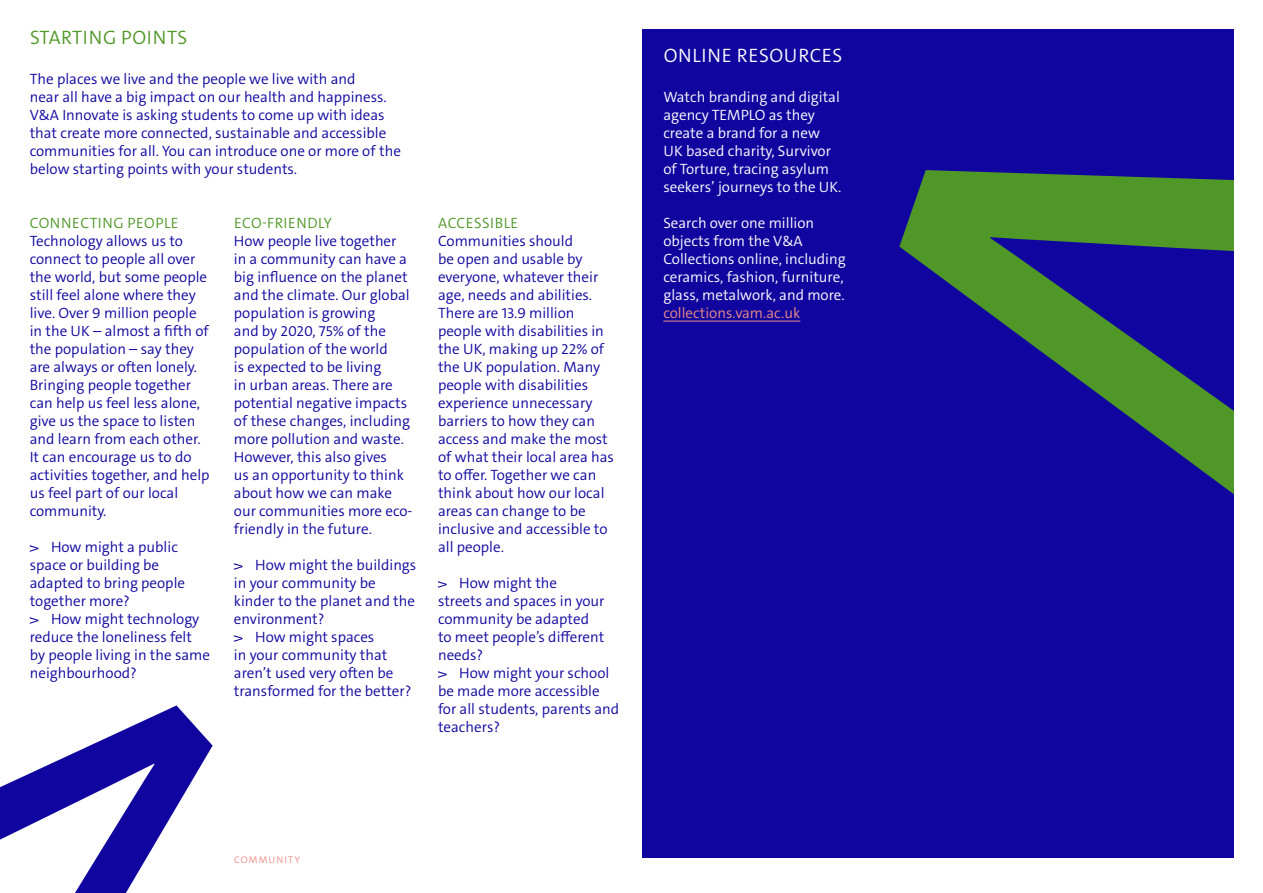
<style>
.page{position:relative;width:1263px;height:893px;background:#fff}
.page>*{position:absolute;margin:0;border:0;box-sizing:border-box;transform-origin:0 0}
.t1{font:300 19.5px "V&A The Sans C6 s";letter-spacing:.03em;color:#fff}
.t2{font:300 19.5px "V&A The Sans C6 s";letter-spacing:.03em;color:#4f9726}
.t3{font:300 15px/18px "V&A The Sans C6 s";color:#10069f}
.t4{font:300 15px/18px "V&A The Sans C6 s";color:#fff}
.t5{font:300 15px "V&A The Sans C6 s";letter-spacing:.03em;color:#4f9726}
.t6{font:300 15px "V&A The Sans C6 s";color:#ed8a85}
.t7{font:300 9.75px "V&A The Sans C6 s";letter-spacing:.12em;color:#ed8a85}
</style>
<div class="page">
<svg style="left:234px;top:563px;width:8px;height:7px"></svg>
<svg style="left:234px;top:635px;width:8px;height:7px"></svg>
<svg style="left:438px;top:581px;width:9px;height:7px"></svg>
<svg style="left:438px;top:671px;width:9px;height:7px"></svg>
<svg style="left:0;top:705px;width:213px;height:188px"></svg>
<svg style="left:30px;top:545px;width:8px;height:7px"></svg>
<svg style="left:30px;top:617px;width:8px;height:7px"></svg>
<div style="left:642px;top:30px;width:591px;height:828px;background:#10069f"></div>
<svg style="left:899px;top:170px;width:334px;height:324px"></svg>
<hr style="left:663px;top:321px;width:137px;height:1px;background:#ed8a85">
<h1 class="t2" style="left:30px;top:25px;width:159px">STARTING POINTS</h1>
<p class="t3" style="left:30px;top:70px;width:373px">The places we live and the people we live with and<br>near all have a big impact on our health and happiness.<br>V&amp;A Innovate is asking students to come up with ideas that create more connected, sustainable and accessible communities for all. You can introduce one or more of the below starting points with your students.</p>
<p class="t5" style="left:234px;top:213px;width:99px">ECO-FRIENDLY</p>
<p class="t3" style="left:234px;top:232px;width:180px">How people live together in a community can have a big influence on the planet and the climate. Our global population is growing<br>and by 2020, 75% of the population of the world<br>is expected to be living<br>in urban areas. There are potential negative impacts of these changes, including more pollution and waste.<br>However, this also gives<br>us an opportunity to think about how we can make our communities more eco&shy;friendly in the future.</p>
<p class="t3" style="left:255px;top:556px;width:163px">How might the buildings</p>
<p class="t3" style="left:234px;top:574px;width:143px">in your community be</p>
<p class="t3" style="left:234px;top:592px;width:183px">kinder to the planet and the</p>
<p class="t3" style="left:234px;top:610px;width:92px">environment?</p>
<p class="t3" style="left:255px;top:628px;width:121px">How might spaces</p>
<p class="t3" style="left:234px;top:646px;width:155px">in your community that</p>
<p class="t3" style="left:234px;top:664px;width:161px">aren’t used very often be</p>
<p class="t3" style="left:234px;top:682px;width:179px">transformed for the better?</p>
<p class="t5" style="left:30px;top:213px;width:150px">CONNECTING PEOPLE</p>
<p class="t3" style="left:30px;top:232px;width:181px">Technology allows us to connect to people all over the world, but some people still feel alone where they live. Over 9 million people in the UK – almost a fifth of the population – say they are always or often lonely.<br>Bringing people together can help us feel less alone, give us the space to listen and learn from each other.<br>It can encourage us to do activities together, and help us feel part of our local community.</p>
<p class="t3" style="left:30px;top:538px;width:157px;text-indent:21px">How might a public space or building be adapted to bring people together more?</p>
<p class="t3" style="left:30px;top:610px;width:182px;text-indent:21px">How might technology reduce the loneliness felt by people living in the same neighbourhood?</p>
<p class="t5" style="left:438px;top:213px;width:82px">ACCESSIBLE</p>
<p class="t3" style="left:438px;top:232px;width:177px">Communities should<br>be open and usable by everyone, whatever their age, needs and abilities.<br>There are 13.9 million people with disabilities in the UK, making up 22% of the UK population. Many people with disabilities experience unnecessary barriers to how they can access and make the most of what their local area has to offer. Together we can think about how our local areas can change to be inclusive and accessible to all people.</p>
<p class="t3" style="left:438px;top:574px;width:168px;text-indent:21px">How might the streets and spaces in your community be adapted to meet people’s different needs?</p>
<p class="t3" style="left:438px;top:664px;width:183px;text-indent:21px">How might your school be made more accessible for all students, parents and teachers?</p>
<h1 class="t1" style="left:664px;top:43px;width:180px">ONLINE RESOURCES</h1>
<p class="t4" style="left:663px;top:88px;width:180px">Watch branding and digital agency TEMPLO as they create a brand for a new<br>UK based charity, Survivor of Torture, tracing asylum seekers’ journeys to the UK.</p>
<p class="t4" style="left:663px;top:214px;width:184px">Search over one million objects from the V&amp;A<br>Collections online, including ceramics, fashion, furniture, glass, metalwork, and more.</p>
<p class="t6" style="left:663px;top:303px;width:138px">collections.vam.ac.uk</p>
<p class="t7" style="left:234px;top:853px;width:68px">COMMUNITY</p>
</div>
